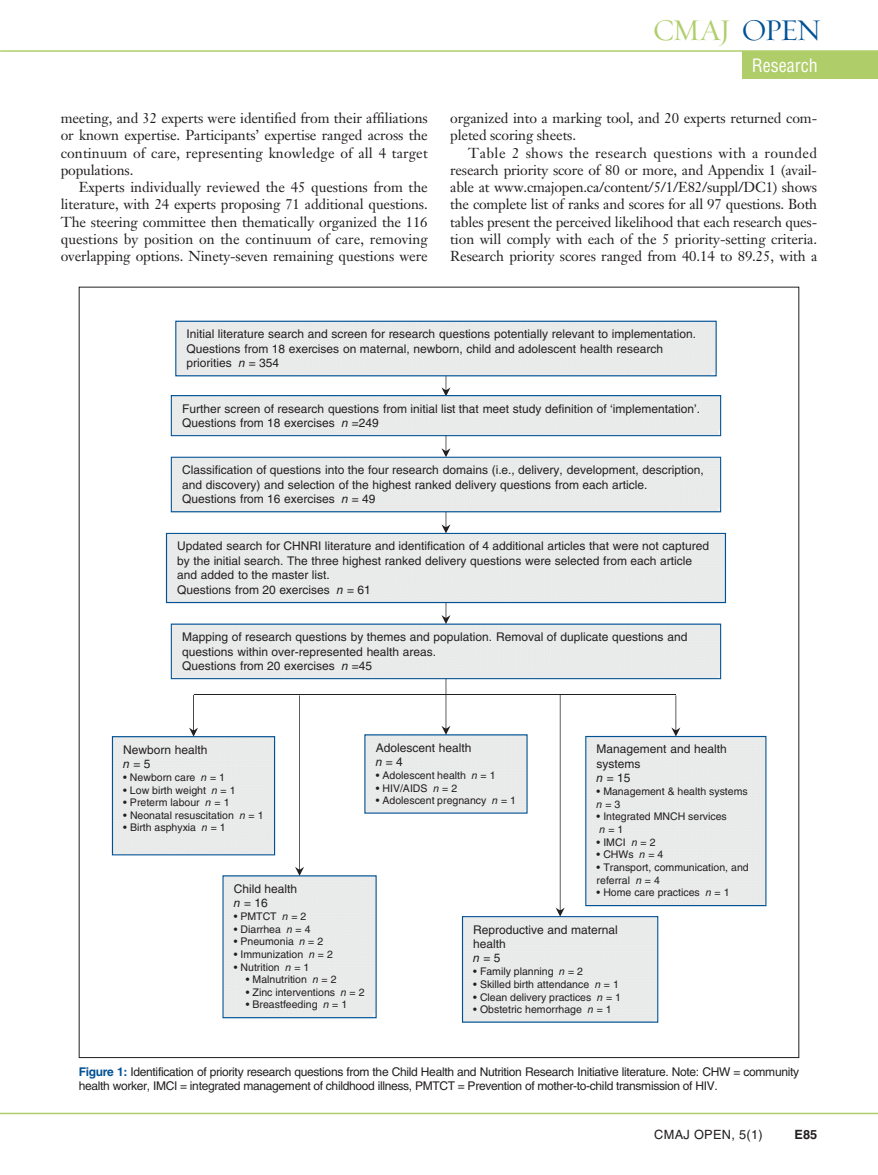
<style>
.page{position:relative;width:878px;height:1175px;background:#fff}
.page>*{position:absolute;margin:0;border:0;box-sizing:border-box;transform-origin:0 0}
.t1{font:30.75px "Requiem Display HTF Roman";letter-spacing:-.08em;color:#afce69}
.t2{font:condensed 18px "Helvetica LT Std";color:#fff}
.t3{font:14.25px/17.2px "Janson Text LT Std";letter-spacing:-.01em;color:#231f20;text-align:justify}
.t4{font:12.75px "Helvetica LT Std";letter-spacing:.025em;color:#231f20}
.t5{font:700 12.75px "Helvetica LT Std";color:#231f20}
.t6{font:12px/14.4px "Helvetica LT Std";color:#231f20}
.t7{font:12px/14.2px "Helvetica LT Std";letter-spacing:-.025em;color:#231f20}
.t8{font:10.5px/12.6px "Helvetica LT Std";color:#231f20}
.s1{color:#005295}
.s2{font-style:italic}
.s3{font-weight:700;color:#005295}
</style>
<div class="page">
<hr style="left:0;top:1112px;width:878px;height:2px;background:#afce69">
<div style="left:742px;top:51px;width:136px;height:27px;background:#afce69"></div>
<hr style="left:0;top:50px;width:878px;height:2px;background:#afce69">
<svg style="left:112px;top:321px;width:654px;height:701px"></svg>
<h1 class="t1" style="left:652px;top:12px;width:170px">CMAJ <span class="s1">OPEN</span></h1>
<p class="t3" style="left:61px;top:109px;width:368px">meeting, and 32 experts were identified from their affiliations or known expertise. Participants’ expertise ranged across the continuum of care, representing knowledge of all 4 target populations.</p>
<p class="t3" style="left:61px;top:178px;width:368px;text-indent:18px">Experts individually reviewed the 45 questions from the literature, with 24 experts proposing 71 additional questions.<br>The steering committee then thematically organized the 116 questions by position on the continuum of care, removing overlapping options. Ninety-seven remaining questions were</p>
<h2 class="t2" style="left:752px;top:54px;width:67px">Research</h2>
<p class="t3" style="left:450px;top:109px;width:368px">organized into a marking tool, and 20 experts returned com&shy;pleted scoring sheets.</p>
<p class="t3" style="left:450px;top:144px;width:368px;text-indent:18px">Table 2 shows the research questions with a rounded research priority score of 80 or more, and Appendix 1 (avail&shy;able at www.cmajopen.ca/content/5/1/E82/suppl/DC1) shows the complete list of ranks and scores for all 97 questions. Both tables present the perceived likelihood that each research ques&shy;tion will comply with each of the 5 priority-setting criteria.<br>Research priority scores ranged from 40.14 to 89.25, with a</p>
<p class="t6" style="left:187px;top:327px;width:511px">Initial literature search and screen for research questions potentially relevant to implementation.<br>Questions from 18 exercises on maternal, newborn, child and adolescent health research priorities <span class="s2">n</span> = 354</p>
<p class="t6" style="left:182px;top:401px;width:519px">Further screen of research questions from initial list that meet study definition of ‘implementation’.<br>Questions from 18 exercises <span class="s2">n</span> =249</p>
<p class="t6" style="left:182px;top:463px;width:523px">Classification of questions into the four research domains (i.e., delivery, development, description, and discovery) and selection of the highest ranked delivery questions from each article.<br>Questions from 16 exercises <span class="s2">n</span> = 49</p>
<p class="t6" style="left:177px;top:539px;width:533px">Updated search for CHNRI literature and identification of 4 additional articles that were not captured by the initial search. The three highest ranked delivery questions were selected from each article and added to the master list.<br>Questions from 20 exercises <span class="s2">n</span> = 61</p>
<p class="t6" style="left:182px;top:629px;width:506px">Mapping of research questions by themes and population. Removal of duplicate questions and questions within over-represented health areas.<br>Questions from 20 exercises <span class="s2">n</span> =45</p>
<p class="t6" style="left:123px;top:742px;width:86px">Newborn health <span class="s2">n</span> = 5</p>
<p class="t8" style="left:123px;top:771px;width:103px">• Newborn care <span class="s2">n</span> = 1</p>
<p class="t8" style="left:123px;top:783px;width:114px">• Low birth weight <span class="s2">n</span> = 1</p>
<p class="t8" style="left:123px;top:796px;width:108px">• Preterm labour <span class="s2">n</span> = 1</p>
<p class="t8" style="left:123px;top:809px;width:142px">• Neonatal resuscitation <span class="s2">n</span> = 1</p>
<p class="t8" style="left:123px;top:821px;width:104px">• Birth asphyxia <span class="s2">n</span> = 1</p>
<p class="t6" style="left:234px;top:881px;width:65px">Child health <span class="s2">n</span> = 16</p>
<p class="t8" style="left:234px;top:910px;width:74px">• PMTCT <span class="s2">n</span> = 2</p>
<p class="t8" style="left:234px;top:922px;width:78px">• Diarrhea <span class="s2">n</span> = 4</p>
<p class="t8" style="left:234px;top:935px;width:91px">• Pneumonia <span class="s2">n</span> = 2</p>
<p class="t8" style="left:234px;top:948px;width:101px">• Immunization <span class="s2">n</span> = 2</p>
<p class="t8" style="left:234px;top:960px;width:77px">• Nutrition <span class="s2">n</span> = 1</p>
<p class="t8" style="left:246px;top:973px;width:92px">• Malnutrition <span class="s2">n</span> = 2</p>
<p class="t8" style="left:246px;top:985px;width:120px">• Zinc interventions <span class="s2">n</span> = 2</p>
<p class="t8" style="left:246px;top:998px;width:103px">• Breastfeeding <span class="s2">n</span> = 1</p>
<p class="t6" style="left:376px;top:740px;width:97px">Adolescent health <span class="s2">n</span> = 4</p>
<p class="t8" style="left:376px;top:769px;width:121px">• Adolescent health <span class="s2">n</span> = 1</p>
<p class="t8" style="left:376px;top:782px;width:83px">• HIV/AIDS <span class="s2">n</span> = 2</p>
<p class="t8" style="left:376px;top:794px;width:142px">• Adolescent pregnancy <span class="s2">n</span> = 1</p>
<p class="t6" style="left:596px;top:742px;width:131px">Management and health systems<br><span class="s2">n</span> = 15</p>
<p class="t8" style="left:596px;top:785px;width:153px">• Management &amp; health systems <span class="s2">n</span> = 3</p>
<p class="t8" style="left:596px;top:810px;width:132px">• Integrated MNCH services <span class="s2">n</span> = 1</p>
<p class="t8" style="left:596px;top:835px;width:60px">• IMCI <span class="s2">n</span> = 2</p>
<p class="t8" style="left:596px;top:848px;width:68px">• CHWs <span class="s2">n</span> = 4</p>
<p class="t8" style="left:596px;top:861px;width:154px">• Transport, communication, and referral <span class="s2">n</span> = 4</p>
<p class="t8" style="left:596px;top:886px;width:135px">• Home care practices <span class="s2">n</span> = 1</p>
<p class="t6" style="left:473px;top:922px;width:146px">Reproductive and maternal health<br><span class="s2">n</span> = 5</p>
<p class="t8" style="left:473px;top:965px;width:111px">• Family planning <span class="s2">n</span> = 2</p>
<p class="t8" style="left:473px;top:978px;width:147px">• Skilled birth attendance <span class="s2">n</span> = 1</p>
<p class="t8" style="left:473px;top:990px;width:149px">• Clean delivery practices <span class="s2">n</span> = 1</p>
<p class="t8" style="left:473px;top:1003px;width:140px">• Obstetric hemorrhage <span class="s2">n</span> = 1</p>
<p class="t7" style="left:79px;top:1064px;width:721px"><span class="s3">Figure 1:</span> Identification of priority research questions from the Child Health and Nutrition Research Initiative literature. Note: CHW = community health worker, IMCI = integrated management of childhood illness, PMTCT = Prevention of mother-to-child transmission of HIV.</p>
<p class="t4" style="left:654px;top:1127px;width:110px">CMAJ OPEN, 5(1)</p>
<p class="t5" style="left:794px;top:1126px;width:24px">E85</p>
</div>
